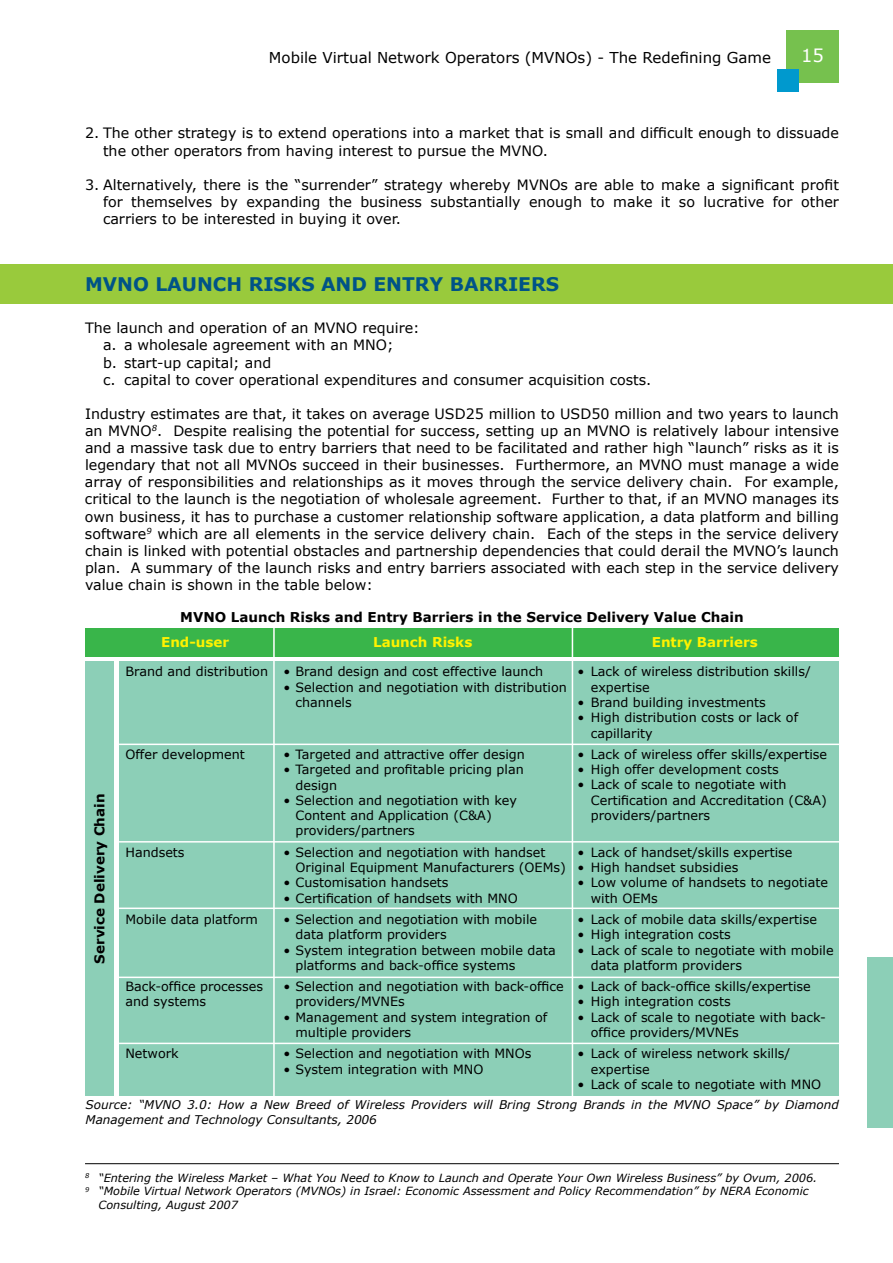
<style>
.page{position:relative;width:893px;height:1263px;background:#fff}
.page>*{position:absolute;margin:0;border:0;box-sizing:border-box;transform-origin:0 0}
.t1{font:700 18.75px "Verdana";color:#005387}
.t2{font:18px "Verdana";color:#fff}
.t3{font:15px "Verdana";color:#000}
.t4{font:14.25px/17.1px "Verdana";color:#000}
.t5{font:700 13.5px "Verdana";color:#000}
.t6{font:700 13.5px "Verdana";color:#fff200}
.t7{font:12.75px/15.3px "Verdana";color:#000}
.t8{font:italic 12px/14.4px "Verdana";color:#000}
.t9{font:italic 11.25px "Verdana";color:#000}
</style>
<div class="page">
<div style="left:786px;top:30px;width:53px;height:53px;background:#76c14e"></div>
<div style="left:867px;top:957px;width:26px;height:171px;background:#8ccfb7"></div>
<div style="left:777px;top:69px;width:21px;height:23px;background:#0099ce"></div>
<div style="left:0;top:264px;width:893px;height:40px;background:#99ca3c"></div>
<div style="left:119px;top:662px;width:720px;height:434px;background:#8ccfb7"></div>
<div style="left:85px;top:662px;width:29px;height:434px;background:#8ccfb7"></div>
<div style="left:85px;top:628px;width:754px;height:28px;background:#39b54a"></div>
<hr style="left:119px;top:743px;width:720px;height:2px;background:#fff">
<hr style="left:119px;top:841px;width:720px;height:1px;background:#fff">
<hr style="left:119px;top:907px;width:720px;height:2px;background:#fff">
<hr style="left:119px;top:976px;width:720px;height:2px;background:#fff">
<hr style="left:119px;top:1043px;width:720px;height:1px;background:#fff">
<hr style="left:572px;top:627px;width:1px;height:469px;background:#fff">
<hr style="left:273px;top:627px;width:2px;height:469px;background:#fff">
<hr style="left:85px;top:1163px;width:754px;height:1px;background:#000">
<p class="t3" style="left:269px;top:47px;width:504px">Mobile Virtual Network Operators (MVNOs) - The Redefining Game</p>
<p class="t2" style="left:801px;top:44px;width:24px">15</p>
<p class="t4" style="left:103px;top:124px;width:737px;text-indent:-18px">2. The other strategy is to extend operations into a market that is small and difficult enough to dissuade the other operators from having interest to pursue the MVNO.</p>
<p class="t4" style="left:103px;top:176px;width:737px;text-align:justify;text-indent:-18px">3. Alternatively, there is the “surrender” strategy whereby MVNOs are able to make a significant profit for themselves by expanding the business substantially enough to make it so lucrative for other carriers to be interested in buying it over.</p>
<h1 class="t1" style="left:85px;top:272px;width:475px">MVNO LAUNCH RISKS AND ENTRY BARRIERS</h1>
<p class="t4" style="left:103px;top:319px;width:550px;text-indent:-18px">The launch and operation of an MVNO require:<br>a. a wholesale agreement with an MNO;<br>b. start-up capital; and<br>c. capital to cover operational expenditures and consumer acquisition costs.</p>
<p class="t4" style="left:85px;top:405px;width:755px;text-align:justify">Industry estimates are that, it takes on average USD25 million to USD50 million and two years to launch an MVNO<sup>8</sup>. Despite realising the potential for success, setting up an MVNO is relatively labour intensive and a massive task due to entry barriers that need to be facilitated and rather high “launch” risks as it is legendary that not all MVNOs succeed in their businesses. Furthermore, an MVNO must manage a wide array of responsibilities and relationships as it moves through the service delivery chain. For example, critical to the launch is the negotiation of wholesale agreement. Further to that, if an MVNO manages its own business, it has to purchase a customer relationship software application, a data platform and billing software<sup>9</sup> which are all elements in the service delivery chain. Each of the steps in the service delivery chain is linked with potential obstacles and partnership dependencies that could derail the MVNO’s launch plan. A summary of the launch risks and entry barriers associated with each step in the service delivery value chain is shown in the table below:</p>
<p class="t5" style="left:180px;top:608px;width:565px">MVNO Launch Risks and Entry Barriers in the Service Delivery Value Chain</p>
<p class="t5" style="left:91px;top:964px;width:172px;rotate:-90deg">Service Delivery Chain</p>
<p class="t6" style="left:161px;top:634px;width:70px">End-user</p>
<p class="t6" style="left:373px;top:634px;width:101px">Launch Risks</p>
<p class="t6" style="left:652px;top:634px;width:108px">Entry Barriers</p>
<p class="t7" style="left:125px;top:664px;width:144px">Brand and distribution</p>
<p class="t7" style="left:125px;top:746px;width:121px">Offer development</p>
<p class="t7" style="left:125px;top:844px;width:61px">Handsets</p>
<p class="t7" style="left:125px;top:911px;width:134px">Mobile data platform</p>
<p class="t7" style="left:125px;top:978px;width:139px">Back-office processes and systems</p>
<p class="t7" style="left:125px;top:1046px;width:55px">Network</p>
<p class="t7" style="left:284px;top:664px;width:261px">• Brand design and cost effective launch</p>
<p class="t7" style="left:296px;top:679px;width:273px;text-indent:-12px">• Selection and negotiation with distribution channels</p>
<p class="t7" style="left:284px;top:746px;width:243px">• Targeted and attractive offer design</p>
<p class="t7" style="left:296px;top:761px;width:230px;text-indent:-12px">• Targeted and profitable pricing plan design</p>
<p class="t7" style="left:296px;top:792px;width:223px;text-indent:-12px">• Selection and negotiation with key<br>Content and Application (C&amp;A) providers/partners</p>
<p class="t7" style="left:296px;top:844px;width:272px;text-indent:-12px">• Selection and negotiation with handset<br>Original Equipment Manufacturers (OEMs)</p>
<p class="t7" style="left:284px;top:875px;width:167px">• Customisation handsets</p>
<p class="t7" style="left:284px;top:890px;width:236px">• Certification of handsets with MNO</p>
<p class="t7" style="left:296px;top:911px;width:243px;text-indent:-12px">• Selection and negotiation with mobile data platform providers</p>
<p class="t7" style="left:296px;top:942px;width:262px;text-indent:-12px">• System integration between mobile data platforms and back-office systems</p>
<p class="t7" style="left:296px;top:978px;width:270px;text-indent:-12px">• Selection and negotiation with back-office providers/MVNEs</p>
<p class="t7" style="left:296px;top:1009px;width:253px;text-indent:-12px">• Management and system integration of multiple providers</p>
<p class="t7" style="left:284px;top:1046px;width:249px">• Selection and negotiation with MNOs</p>
<p class="t7" style="left:284px;top:1061px;width:201px">• System integration with MNO</p>
<p class="t7" style="left:591px;top:664px;width:221px;text-indent:-14px">• Lack of wireless distribution skills/ expertise</p>
<p class="t7" style="left:577px;top:694px;width:190px">• Brand building investments</p>
<p class="t7" style="left:591px;top:709px;width:209px;text-indent:-14px">• High distribution costs or lack of capillarity</p>
<p class="t7" style="left:577px;top:746px;width:251px">• Lack of wireless offer skills/expertise</p>
<p class="t7" style="left:577px;top:761px;width:203px">• High offer development costs</p>
<p class="t7" style="left:591px;top:777px;width:238px;text-indent:-14px">• Lack of scale to negotiate with<br>Certification and Accreditation (C&amp;A) providers/partners</p>
<p class="t7" style="left:577px;top:844px;width:217px">• Lack of handset/skills expertise</p>
<p class="t7" style="left:577px;top:859px;width:163px">• High handset subsidies</p>
<p class="t7" style="left:591px;top:874px;width:239px;text-indent:-14px">• Low volume of handsets to negotiate with OEMs</p>
<p class="t7" style="left:577px;top:911px;width:241px">• Lack of mobile data skills/expertise</p>
<p class="t7" style="left:577px;top:926px;width:155px">• High integration costs</p>
<p class="t7" style="left:591px;top:942px;width:244px;text-indent:-14px">• Lack of scale to negotiate with mobile data platform providers</p>
<p class="t7" style="left:577px;top:978px;width:235px">• Lack of back-office skills/expertise</p>
<p class="t7" style="left:577px;top:994px;width:155px">• High integration costs</p>
<p class="t7" style="left:591px;top:1009px;width:236px;text-indent:-14px">• Lack of scale to negotiate with back&shy;office providers/MVNEs</p>
<p class="t7" style="left:591px;top:1045px;width:201px;text-indent:-14px">• Lack of wireless network skills/ expertise</p>
<p class="t7" style="left:577px;top:1076px;width:245px">• Lack of scale to negotiate with MNO</p>
<p class="t8" style="left:86px;top:1097px;width:755px">Source: “MVNO 3.0: How a New Breed of Wireless Providers will Bring Strong Brands in the MVNO Space” by Diamond<br>Management and Technology Consultants, 2006</p>
<p class="t9" style="left:85px;top:1171px;width:734px"><sup>8</sup> “Entering the Wireless Market – What You Need to Know to Launch and Operate Your Own Wireless Business” by Ovum, 2006.</p>
<p class="t9" style="left:85px;top:1184px;width:725px"><sup>9</sup> “Mobile Virtual Network Operators (MVNOs) in Israel: Economic Assessment and Policy Recommendation” by NERA Economic</p>
<p class="t9" style="left:99px;top:1198px;width:141px">Consulting, August 2007</p>
</div>
